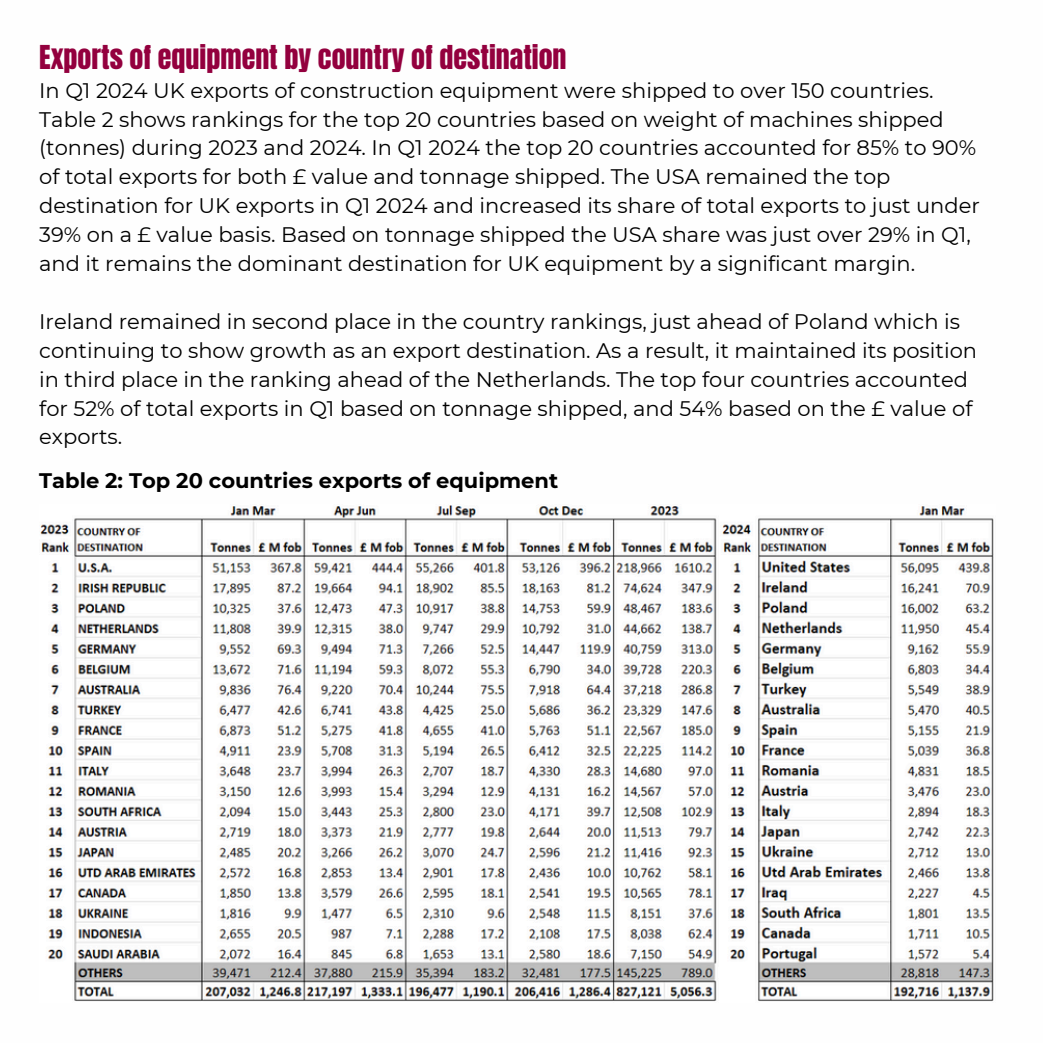
<style>
.page{position:relative;width:1043px;height:1043px;background:#fff}
.page>*{position:absolute;margin:0;border:0;box-sizing:border-box;transform-origin:0 0}
.t1{font:28px "Anton";color:#93003e}
.t2{font:21px/28.9px "Montserrat";color:#000}
.t3{font:700 21px "Montserrat";color:#000}
</style>
<div class="page">
<img style="left:40px;top:505px;width:954px;height:496px">
<p class="t1" style="left:39px;top:37px;width:528px">Exports of equipment by country of destination</p>
<p class="t2" style="left:39px;top:76px;width:941px">In Q1 2024 UK exports of construction equipment were shipped to over 150 countries.<br>Table 2 shows rankings for the top 20 countries based on weight of machines shipped (tonnes) during 2023 and 2024. In Q1 2024 the top 20 countries accounted for 85% to 90% of total exports for both £ value and tonnage shipped. The USA remained the top destination for UK exports in Q1 2024 and increased its share of total exports to just under 39% on a £ value basis. Based on tonnage shipped the USA share was just over 29% in Q1, and it remains the dominant destination for UK equipment by a significant margin.</p>
<h1 class="t2" style="left:39px;top:307px;width:939px">Ireland remained in second place in the country rankings, just ahead of Poland which is continuing to show growth as an export destination. As a result, it maintained its position in third place in the ranking ahead of the Netherlands. The top four countries accounted for 52% of total exports in Q1 based on tonnage shipped, and 54% based on the £ value of exports.</h1>
<p class="t3" style="left:39px;top:468px;width:520px">Table 2: Top 20 countries exports of equipment</p>
</div>
